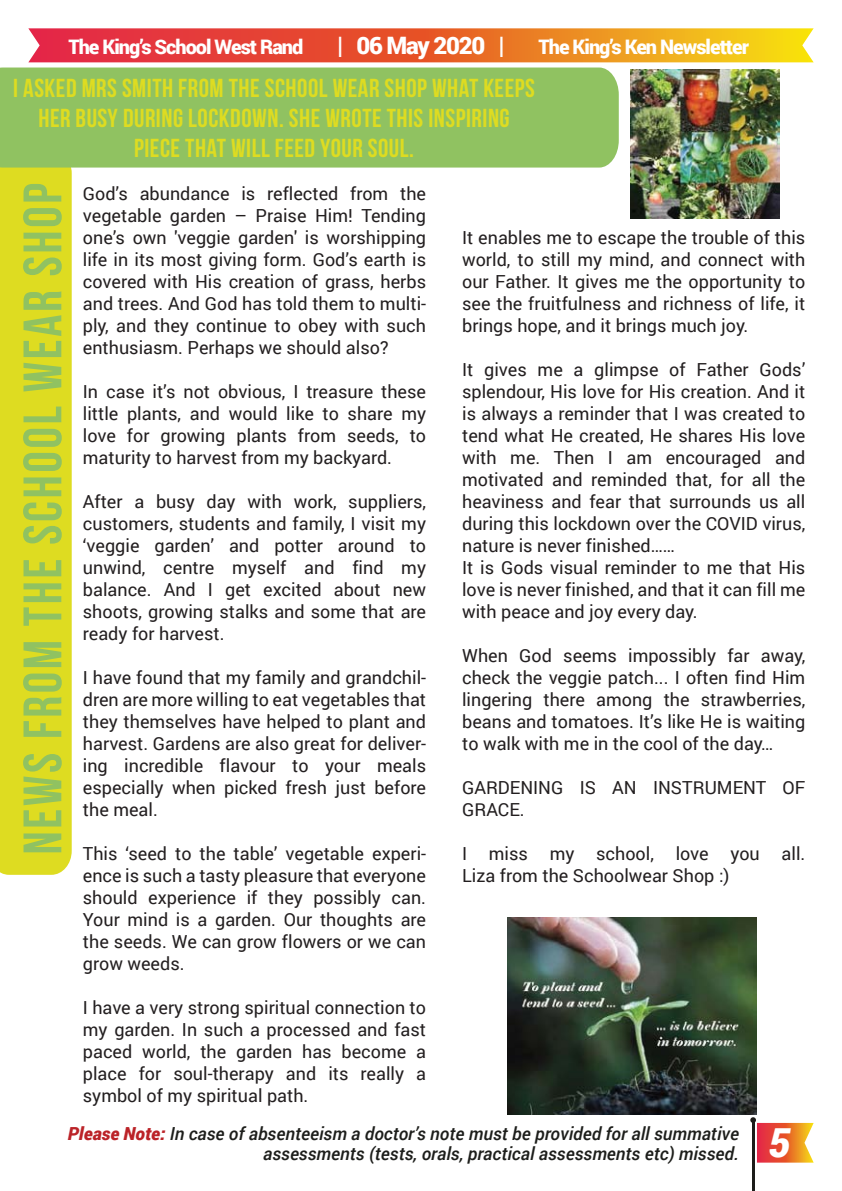
<style>
.page{position:relative;width:842px;height:1191px;background:#fff}
.page>*{position:absolute;margin:0;border:0;box-sizing:border-box;transform-origin:0 0}
.t1{font:54px "Bebas Neue";letter-spacing:.05em;color:#90c261}
.t2{font:italic 900 40px "Roboto";color:#fff}
.t3{font:26px/30px "Bebas Neue";letter-spacing:.02em;color:#dedc21;text-align:center}
.t4{font:900 24px "Roboto";letter-spacing:-.05em;color:#fff}
.t5{font:900 20px "Roboto";letter-spacing:-.05em;color:#fff}
.t6{font:18px/22px "Roboto";color:#231f20;text-align:justify}
.t7{font:italic 500 18px/19.6px "Roboto";color:#1d1e1b;text-align:right}
.s1{font-weight:900;color:#bb2328}
</style>
<div class="page">
<div style="left:0;top:168px;width:72px;height:707px;background:#dedc21"></div>
<hr style="left:752px;top:1120px;width:2px;height:71px;background:#1d1c1a">
<svg style="left:750px;top:1117px;width:64px;height:45px"></svg>
<svg style="left:28px;top:28px;width:786px;height:34px;background:#ea7030"></svg>
<div style="left:0;top:68px;width:619px;height:100px;background:#90c261"></div>
<img style="left:508px;top:917px;width:249px;height:198px">
<img style="left:631px;top:69px;width:148px;height:149px">
<p class="t5" style="left:68px;top:32px;width:236px">The King’s School West Rand</p>
<h3 class="t4" style="left:337px;top:28px;width:169px">| 06 May 2020 |</h3>
<p class="t5" style="left:538px;top:32px;width:212px">The King’s Ken Newsletter</p>
<h3 class="t3" style="left:13px;top:73px;width:523px">I ASKED MRS SMITH FROM THE SCHOOL WEAR SHOP WHAT KEEPS<br>HER BUSY DURING LOCKDOWN. SHE WROTE THIS INSPIRING<br>PIECE THAT WILL FEED YOUR SOUL.</h3>
<p class="t6" style="left:83px;top:182px;width:345px">God’s abundance is reflected from the vegetable garden – Praise Him! Tending one’s own 'veggie garden' is worshipping life in its most giving form. God’s earth is covered with His creation of grass, herbs and trees. And God has told them to multi&shy;ply, and they continue to obey with such enthusiasm. Perhaps we should also?</p>
<p class="t6" style="left:83px;top:380px;width:345px">In case it’s not obvious, I treasure these little plants, and would like to share my love for growing plants from seeds, to maturity to harvest from my backyard.</p>
<p class="t6" style="left:83px;top:490px;width:345px">After a busy day with work, suppliers, customers, students and family, I visit my ‘veggie garden’ and potter around to unwind, centre myself and find my balance. And I get excited about new shoots, growing stalks and some that are ready for harvest.</p>
<p class="t6" style="left:83px;top:666px;width:345px">I have found that my family and grandchil&shy;dren are more willing to eat vegetables that they themselves have helped to plant and harvest. Gardens are also great for deliver&shy;ing incredible flavour to your meals especially when picked fresh just before the meal.</p>
<p class="t6" style="left:83px;top:842px;width:345px">This ‘seed to the table’ vegetable experi&shy;ence is such a tasty pleasure that everyone should experience if they possibly can.<br>Your mind is a garden. Our thoughts are the seeds. We can grow flowers or we can grow weeds.</p>
<p class="t6" style="left:83px;top:995px;width:345px">I have a very strong spiritual connection to my garden. In such a processed and fast paced world, the garden has become a place for soul-therapy and its really a symbol of my spiritual path.</p>
<h1 class="t1" style="left:13px;top:854px;width:672px;rotate:-90deg">NEWS FROM THE SCHOOL WEAR SHOP</h1>
<p class="t6" style="left:462px;top:225px;width:345px">It enables me to escape the trouble of this world, to still my mind, and connect with our Father. It gives me the opportunity to see the fruitfulness and richness of life, it brings hope, and it brings much joy.</p>
<p class="t6" style="left:462px;top:357px;width:345px;text-align:left">It gives me a glimpse of Father Gods’ splendour, His love for His creation. And it is always a reminder that I was created to tend what He created, He shares His love with me. Then I am encouraged and motivated and reminded that, for all the heaviness and fear that surrounds us all during this lockdown over the COVID virus, nature is never finished……<br>It is Gods visual reminder to me that His love is never finished, and that it can fill me with peace and joy every day.</p>
<p class="t6" style="left:462px;top:644px;width:345px">When God seems impossibly far away, check the veggie patch... I often find Him lingering there among the strawberries, beans and tomatoes. It’s like He is waiting to walk with me in the cool of the day…</p>
<p class="t6" style="left:462px;top:776px;width:345px">GARDENING IS AN INSTRUMENT OF<br>GRACE.</p>
<p class="t6" style="left:462px;top:842px;width:345px">I miss my school, love you all.<br>Liza from the Schoolwear Shop :)</p>
<p class="t7" style="left:68px;top:1123px;width:673px"><span class="s1">Please Note:</span> In case of absenteeism a doctor’s note must be provided for all summative assessments (tests, orals, practical assessments etc) missed.</p>
<h2 class="t2" style="left:768px;top:1114px;width:23px">5</h2>
</div>
